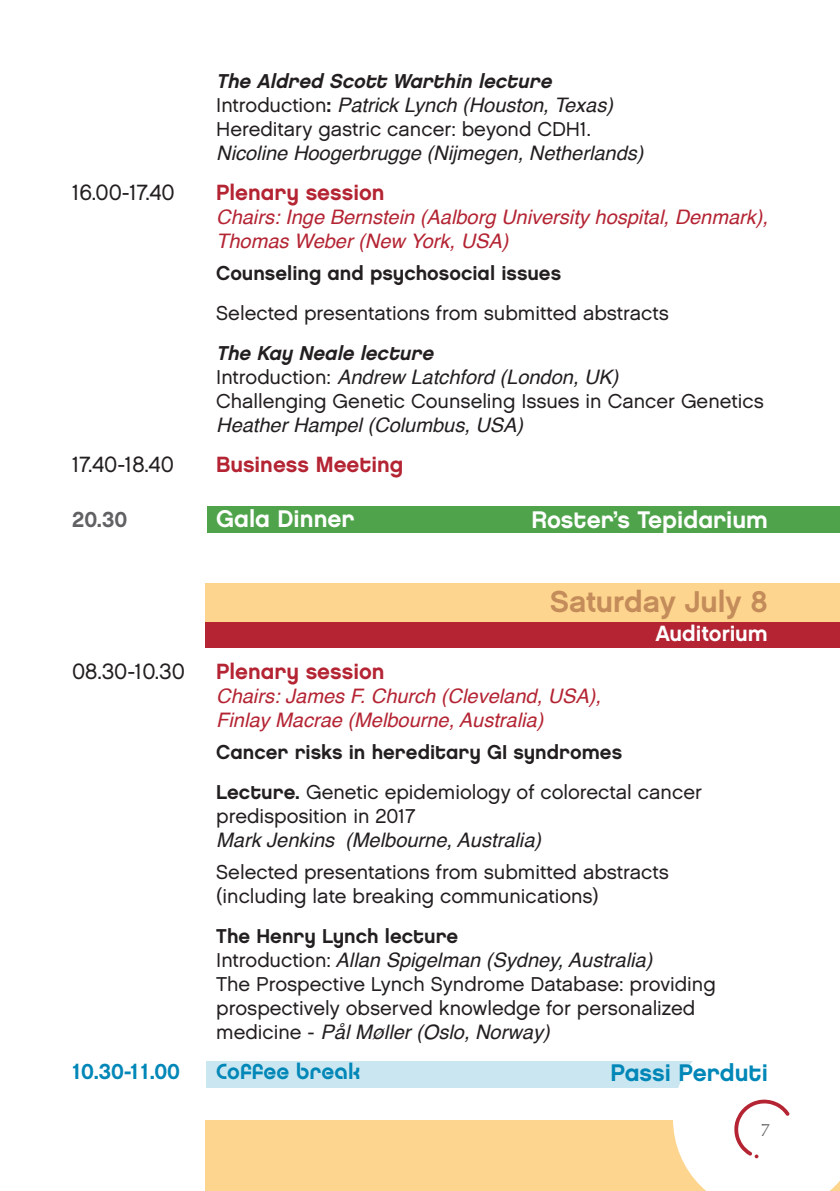
<style>
.page{position:relative;width:840px;height:1191px;background:#fff}
.page>*{position:absolute;margin:0;border:0;box-sizing:border-box;transform-origin:0 0}
.t1{font:30px "Chalet New York Nineteen Sixty";color:#c38c5a}
.t2{font:24px "Chalet New York Nineteen Eighty";color:#fff}
.t3{font:24px "Chalet New York Nineteen Eighty";color:#0087b8}
.t4{font:22px "Chalet New York Nineteen Eighty";color:#b42433}
.t5{font:22px "Chalet London Nineteen Sixty";color:#231f20}
.t6{font:22px "Chalet London Nineteen Eighty";color:#231f20}
.t7{font:22px "Chalet New York Nineteen Eighty";color:#0087b8}
.t8{font:22px "Chalet Tokyo";color:#0087b8}
.t9{font:22px "Chalet New York Nineteen Sixty";color:#fff}
.t10{font:22px "Chalet New York Nineteen Eighty";color:#616164}
.t11{font:20px/24px "Chalet London Nineteen Sixty";color:#231f20}
.t12{font:italic 20px "Helvetica";color:#231f20}
.t13{font:italic 20px/24px "Helvetica";color:#b42433}
.t14{font:20px "Chalet New York Nineteen Eighty";color:#231f20}
.t15{font:italic 20px "Chalet New York Nineteen Eighty";color:#231f20}
.t16{font:18px "Optima";color:#636366}
.s1{font-family:"Chalet London Nineteen Sixty";font-style:normal}
.s2{font-family:"Chalet New York Nineteen Eighty";font-style:normal}
.s3{font-family:"Chalet New York Nineteen Eighty"}
</style>
<div class="page">
<div style="left:207px;top:1061px;width:632px;height:26px;background:#cae6f0"></div>
<div style="left:207px;top:506px;width:632px;height:27px;background:#4aa246"></div>
<div style="left:205px;top:1120px;width:634px;height:71px;background:#fed58e"></div>
<svg style="left:672px;top:1061px;width:167px;height:130px"></svg>
<div style="left:206px;top:621px;width:633px;height:26px;background:#b42433"></div>
<div style="left:205px;top:583px;width:634px;height:38px;background:#fed58e"></div>
<p class="t15" style="left:216px;top:69px;width:341px">The Aldred Scott Warthin lecture</p>
<p class="t12" style="left:216px;top:89px;width:398px"><span class="s1">Introduction</span><span class="s2">:</span> Patrick Lynch (Houston, Texas)</p>
<p class="t11" style="left:216px;top:117px;width:376px">Hereditary gastric cancer: beyond CDH1.</p>
<p class="t12" style="left:216px;top:137px;width:428px">Nicoline Hoogerbrugge (Nijmegen, Netherlands)</p>
<p class="t5" style="left:72px;top:179px;width:104px">16.00-17.40</p>
<p class="t4" style="left:216px;top:179px;width:170px">Plenary session</p>
<p class="t13" style="left:216px;top:205px;width:553px">Chairs: Inge Bernstein (Aalborg University hospital, Denmark),<br>Thomas Weber (New York, USA)</p>
<p class="t14" style="left:216px;top:261px;width:346px">Counseling and psychosocial issues</p>
<p class="t11" style="left:216px;top:301px;width:454px">Selected presentations from submitted abstracts</p>
<p class="t15" style="left:216px;top:341px;width:223px">The Kay Neale lecture</p>
<p class="t12" style="left:216px;top:361px;width:403px"><span class="s1">Introduction:</span> Andrew Latchford (London, UK)</p>
<p class="t11" style="left:216px;top:389px;width:548px">Challenging Genetic Counseling Issues in Cancer Genetics</p>
<p class="t12" style="left:216px;top:409px;width:308px">Heather Hampel (Columbus, USA)</p>
<p class="t6" style="left:72px;top:451px;width:103px">17.40-18.40</p>
<p class="t4" style="left:216px;top:451px;width:188px">Business Meeting</p>
<p class="t10" style="left:72px;top:506px;width:57px">20.30</p>
<p class="t2" style="left:216px;top:504px;width:140px">Gala Dinner</p>
<p class="t2" style="left:531px;top:505px;width:238px">Roster’s Tepidarium</p>
<h1 class="t1" style="left:549px;top:583px;width:219px">Saturday July 8</h1>
<p class="t9" style="left:655px;top:620px;width:114px">Auditorium</p>
<p class="t5" style="left:72px;top:658px;width:114px">08.30-10.30</p>
<p class="t4" style="left:216px;top:658px;width:170px">Plenary session</p>
<p class="t13" style="left:216px;top:684px;width:386px">Chairs: James F. Church (Cleveland, USA),<br>Finlay Macrae (Melbourne, Australia)</p>
<p class="t14" style="left:216px;top:740px;width:407px">Cancer risks in hereditary GI syndromes</p>
<p class="t11" style="left:216px;top:780px;width:487px"><span class="s3">Lecture.</span> Genetic epidemiology of colorectal cancer predisposition in 2017</p>
<p class="t12" style="left:216px;top:824px;width:326px">Mark Jenkins (Melbourne, Australia)</p>
<p class="t11" style="left:216px;top:860px;width:454px">Selected presentations from submitted abstracts (including late breaking communications)</p>
<p class="t14" style="left:216px;top:924px;width:243px">The Henry Lynch lecture</p>
<p class="t12" style="left:216px;top:944px;width:437px"><span class="s1">Introduction:</span> Allan Spigelman (Sydney, Australia)</p>
<p class="t11" style="left:216px;top:972px;width:501px">The Prospective Lynch Syndrome Database: providing prospectively observed knowledge for personalized</p>
<p class="t12" style="left:216px;top:1016px;width:335px"><span class="s1">medicine -</span> Pål Møller (Oslo, Norway)</p>
<p class="t7" style="left:72px;top:1058px;width:109px">10.30-11.00</p>
<p class="t8" style="left:216px;top:1058px;width:146px">Coffee break</p>
<p class="t3" style="left:610px;top:1058px;width:159px">Passi Perduti</p>
<p class="t16" style="left:760px;top:1119px;width:12px">7</p>
</div>
